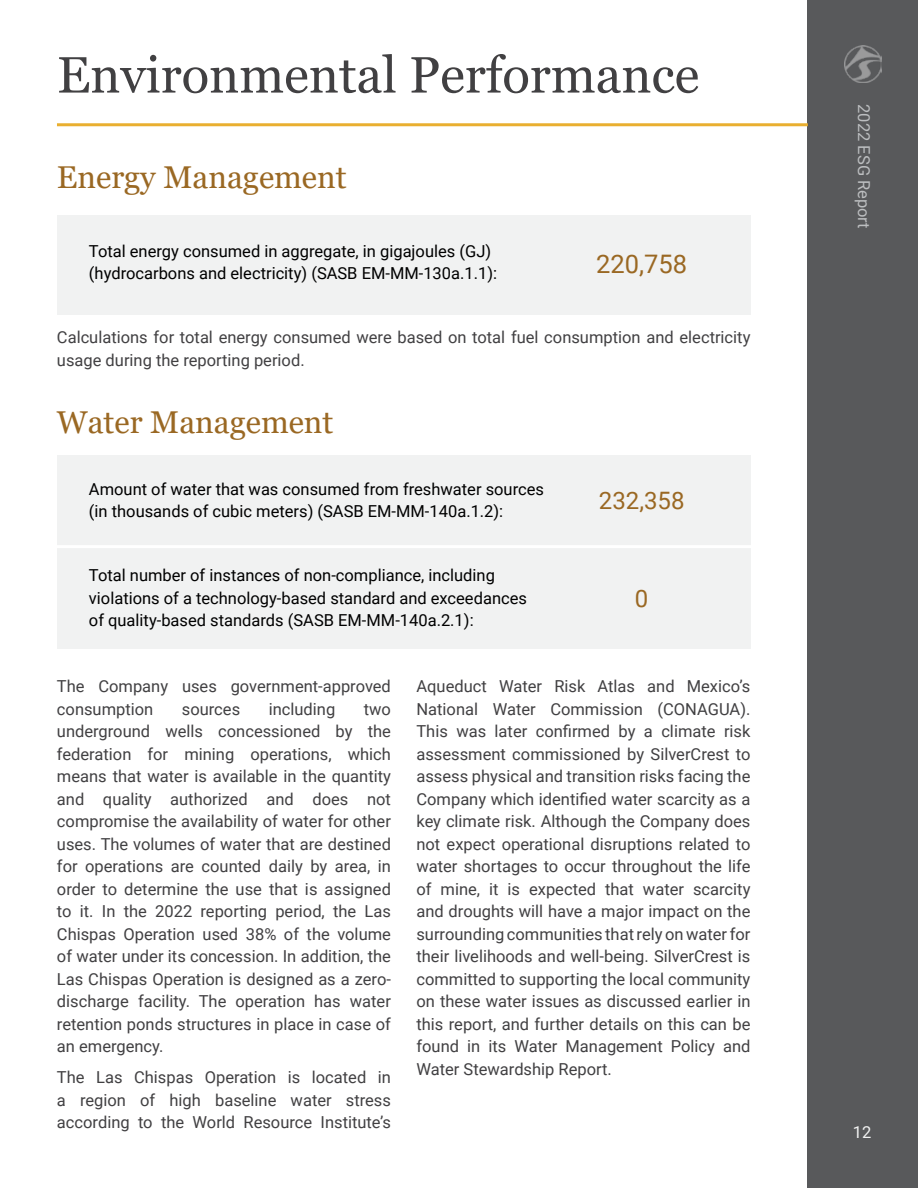
<style>
.page{position:relative;width:918px;height:1188px;background:#fff}
.page>*{position:absolute;margin:0;border:0;box-sizing:border-box;transform-origin:0 0}
.Headings_2{font:51px "Georgia";color:#414042}
.Headings_4{font:31.5px "Georgia";color:#9a6823}
.Numbers_in_a_table{font:25.5px "Roboto";color:#9a6823}
.Numbers_in_a_table-2{font:24px "Roboto";color:#9a6823}
.Paragraph{font:16.5px/22.5px "Roboto";color:#414042;text-align:justify}
.t1{font:16.5px/22.5px "Roboto";color:#000}
.t2{font:16.5px "Roboto";color:#bcbec0}
.t3{font:16.5px "Roboto";color:#f1f2f2}
</style>
<div class="page">
<div style="left:808px;top:0;width:110px;height:1188px;background:#58595b"></div>
<div style="left:57px;top:455px;width:693px;height:194px;background:#f1f2f2"></div>
<hr style="left:51px;top:545px;width:729px;height:3px;background:#fff">
<div style="left:57px;top:215px;width:693px;height:100px;background:#f1f2f2"></div>
<hr style="left:57px;top:123px;width:751px;height:3px;background:#e9af30">
<img style="left:845px;top:45px;width:36px;height:37px">
<p class="Headings_2" style="left:57px;top:44px;width:644px">Environmental Performance</p>
<p class="Headings_4" style="left:57px;top:158px;width:291px">Energy Management</p>
<p class="t1" style="left:89px;top:239px;width:410px">Total energy consumed in aggregate, in gigajoules (GJ) (hydrocarbons and electricity) (SASB EM-MM-130a.1.1):</p>
<p class="Numbers_in_a_table" style="left:596px;top:246px;width:92px">220,758</p>
<p class="Paragraph" style="left:57px;top:326px;width:695px">Calculations for total energy consumed were based on total fuel consumption and electricity usage during the reporting period.</p>
<p class="Headings_4" style="left:57px;top:403px;width:278px">Water Management</p>
<p class="t1" style="left:89px;top:477px;width:457px">Amount of water that was consumed from freshwater sources (in thousands of cubic meters) (SASB EM-MM-140a.1.2):</p>
<p class="t1" style="left:89px;top:563px;width:440px">Total number of instances of non-compliance, including violations of a technology-based standard and exceedances of quality-based standards (SASB EM-MM-140a.2.1):</p>
<p class="Numbers_in_a_table-2" style="left:599px;top:483px;width:87px">232,358</p>
<p class="Numbers_in_a_table-2" style="left:635px;top:582px;width:15px">0</p>
<p class="Paragraph" style="left:57px;top:675px;width:335px">The Company uses government-approved consumption</p>
<p class="Paragraph" style="left:182px;top:697px;width:60px">sources</p>
<p class="Paragraph" style="left:269px;top:697px;width:68px">including</p>
<p class="Paragraph" style="left:57px;top:697px;width:336px;text-indent:307px">two underground wells concessioned by the federation for mining operations, which means that water is available in the quantity and quality authorized and does not compromise the availability of water for other uses. The volumes of water that are destined for operations are counted daily by area, in order to determine the use that is assigned to it. In the 2022 reporting period, the Las Chispas Operation used 38% of the volume of water under its concession. In addition, the Las Chispas Operation is designed as a zero&shy;discharge facility. The operation has water retention ponds structures in place in case of an emergency.</p>
<p class="Paragraph" style="left:57px;top:1066px;width:336px">The Las Chispas Operation is located in a region of high baseline water stress according to the World Resource Institute’s</p>
<p class="Paragraph" style="left:416px;top:675px;width:336px">Aqueduct Water Risk Atlas and Mexico’s National Water Commission (CONAGUA).<br>This was later confirmed by a climate risk assessment commissioned by SilverCrest to assess physical and transition risks facing the Company which identified water scarcity as a key climate risk. Although the Company does not expect operational disruptions related to water shortages to occur throughout the life of mine, it is expected that water scarcity and droughts will have a major impact on the surrounding communities that rely on water for their livelihoods and well-being. SilverCrest is committed to supporting the local community on these water issues as discussed earlier in this report, and further details on this can be found in its Water Management Policy and Water Stewardship Report.</p>
<p class="t2" style="left:876px;top:104px;width:126px;rotate:90deg">2022 ESG Report</p>
<p class="t3" style="left:853px;top:1120px;width:20px">12</p>
</div>
